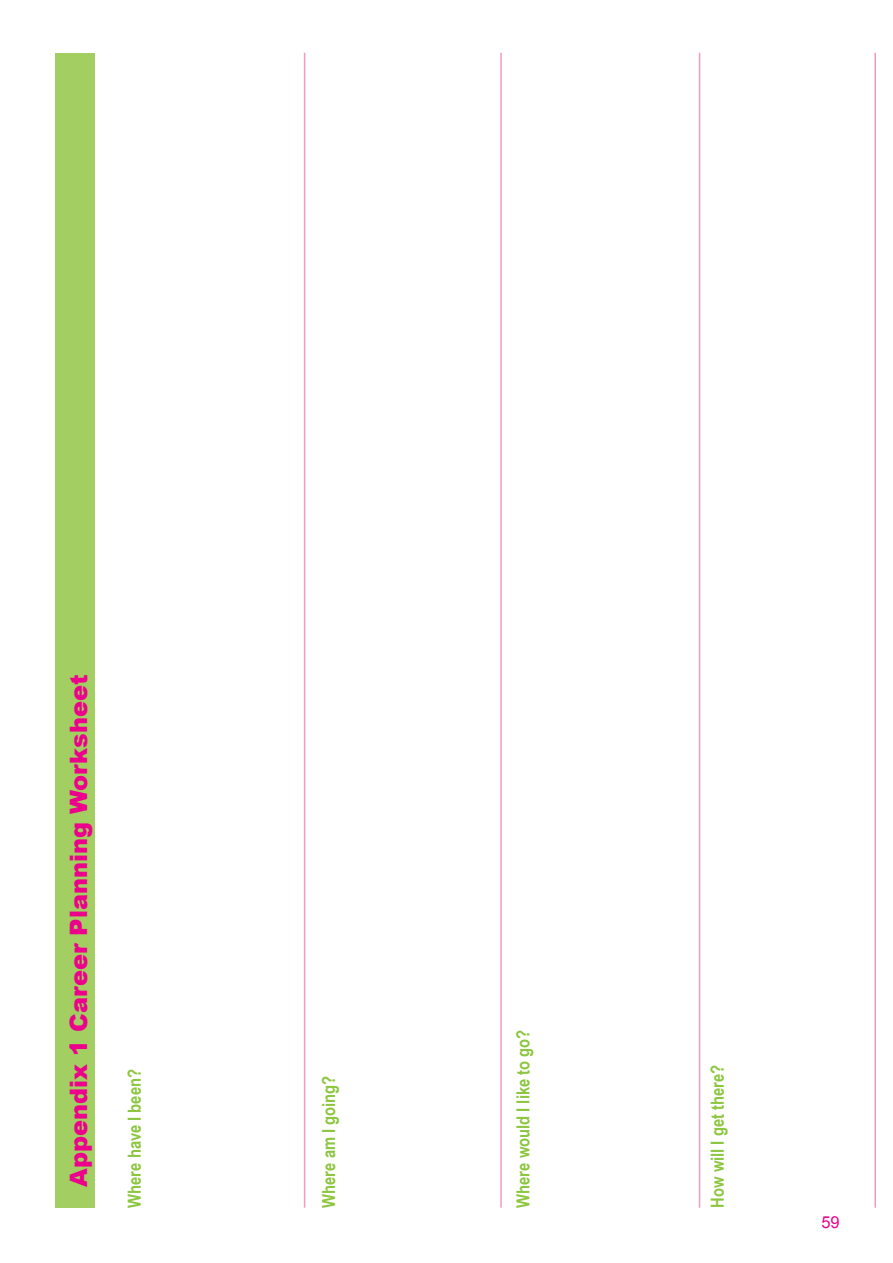
<style>
.page{position:relative;width:893px;height:1263px;background:#fff}
.page>*{position:absolute;margin:0;border:0;box-sizing:border-box;transform-origin:0 0}
.t1{font:900 24px "Arial";color:#ec008c}
.t2{font:700 18px "Arial Narrow";color:#8cc63f}
.t3{font:16.5px "Arial";color:#ec008c}
</style>
<div class="page">
<div style="left:55px;top:53px;width:40px;height:1155px;background:#a3cf62"></div>
<hr style="left:304px;top:53px;width:1px;height:1155px;background:#f49ac1">
<hr style="left:500px;top:53px;width:2px;height:1155px;background:#f49ac1">
<hr style="left:699px;top:53px;width:1px;height:1155px;background:#f49ac1">
<hr style="left:874px;top:53px;width:2px;height:1155px;background:#f49ac1">
<h1 class="t1" style="left:61px;top:1187px;width:515px;rotate:-90deg">Appendix 1 Career Planning Worksheet</h1>
<p class="t2" style="left:121px;top:1208px;width:140px;rotate:-90deg">Where have I been?</p>
<p class="t2" style="left:315px;top:1208px;width:134px;rotate:-90deg">Where am I going?</p>
<p class="t2" style="left:510px;top:1208px;width:179px;rotate:-90deg">Where would I like to go?</p>
<p class="t2" style="left:704px;top:1208px;width:144px;rotate:-90deg">How will I get there?</p>
<p class="t3" style="left:821px;top:1211px;width:20px">59</p>
</div>
